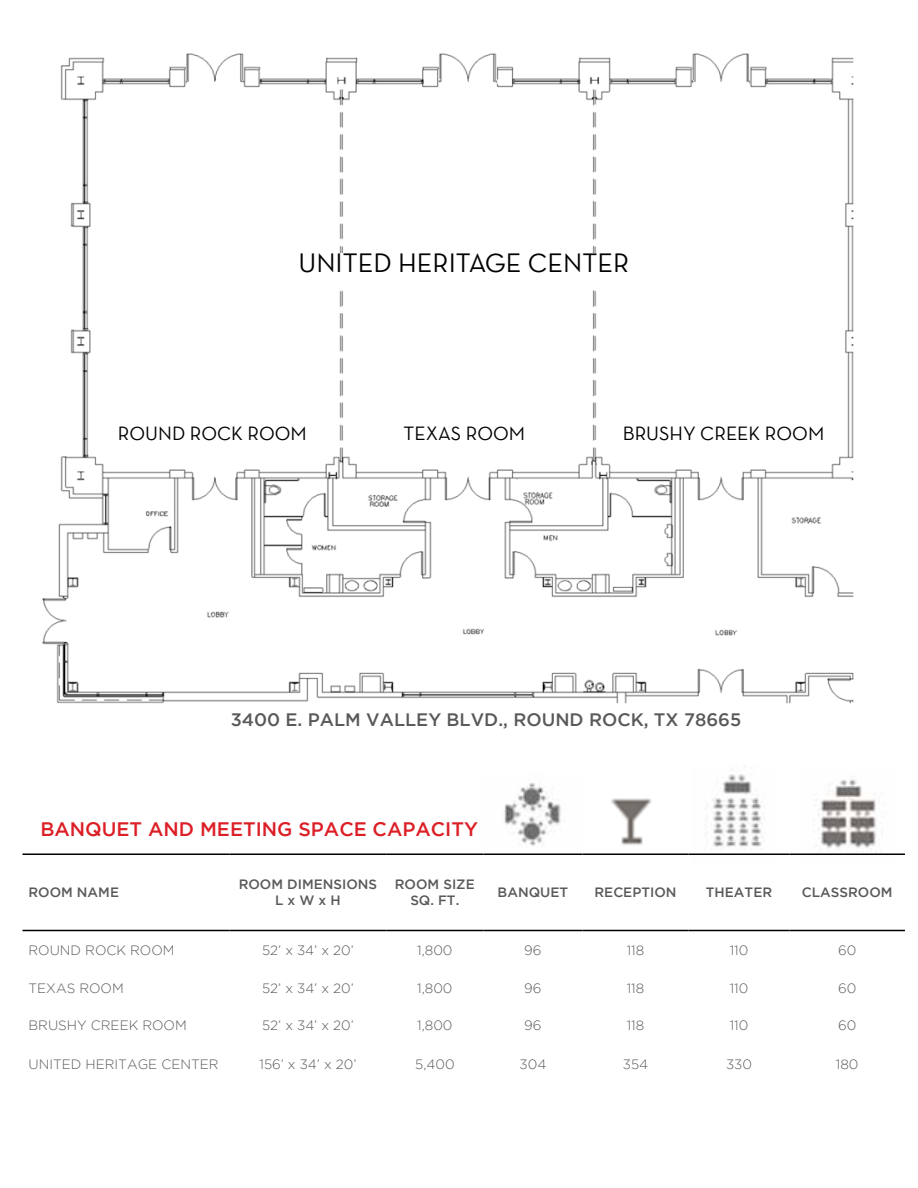
<style>
.page{position:relative;width:918px;height:1188px;background:#fff}
.page>*{position:absolute;margin:0;border:0;box-sizing:border-box;transform-origin:0 0}
.t1{font:27px "Neutra Text Book Alt";color:#000}
.t2{font:19.5px "Neutra Text Book SC";color:#000}
.t3{font:500 19.5px "Gotham";color:#dc1f26}
.t4{font:500 18px "Gotham";color:#58595b}
.t5{font:300 13.5px "Gotham";color:#58595b}
.t6{font:500 13.5px/16.2px "Gotham";color:#58595b;text-align:center}
</style>
<div class="page">
<img style="left:801px;top:779px;width:95px;height:75px">
<img style="left:692px;top:774px;width:86px;height:80px">
<img style="left:481px;top:783px;width:96px;height:71px">
<img style="left:577px;top:798px;width:109px;height:56px">
<hr style="left:22px;top:854px;width:208px;height:1px;background:#000">
<hr style="left:230px;top:854px;width:156px;height:1px;background:#000">
<hr style="left:386px;top:854px;width:97px;height:1px;background:#000">
<hr style="left:483px;top:854px;width:99px;height:1px;background:#000">
<hr style="left:582px;top:854px;width:107px;height:1px;background:#000">
<hr style="left:689px;top:854px;width:100px;height:1px;background:#000">
<hr style="left:789px;top:854px;width:116px;height:1px;background:#000">
<hr style="left:22px;top:930px;width:208px;height:1px;background:#000">
<hr style="left:230px;top:930px;width:156px;height:1px;background:#000">
<hr style="left:386px;top:930px;width:97px;height:1px;background:#000">
<hr style="left:483px;top:930px;width:99px;height:1px;background:#000">
<hr style="left:582px;top:930px;width:107px;height:1px;background:#000">
<hr style="left:689px;top:930px;width:100px;height:1px;background:#000">
<hr style="left:789px;top:930px;width:116px;height:1px;background:#000">
<img style="left:42px;top:53px;width:812px;height:651px">
<div style="left:242px;top:253px;width:443px;height:36px;background:#fff"></div>
<h1 class="t1" style="left:298px;top:246px;width:332px">UNITED HERITAGE CENTER</h1>
<h2 class="t2" style="left:118px;top:422px;width:191px">ROUND ROCK ROOM</h2>
<h2 class="t2" style="left:404px;top:422px;width:123px">TEXAS ROOM</h2>
<h2 class="t2" style="left:623px;top:422px;width:203px">BRUSHY CREEK ROOM</h2>
<h3 class="t4" style="left:231px;top:709px;width:512px">3400 E. PALM VALLEY BLVD., ROUND ROCK, TX 78665</h3>
<h2 class="t3" style="left:40px;top:818px;width:439px">BANQUET AND MEETING SPACE CAPACITY</h2>
<p class="t6" style="left:28px;top:884px;width:92px">ROOM NAME</p>
<p class="t6" style="left:239px;top:876px;width:140px">ROOM DIMENSIONS<br>L x W x H</p>
<p class="t6" style="left:395px;top:876px;width:81px">ROOM SIZE<br>SQ. FT.</p>
<p class="t6" style="left:498px;top:884px;width:72px">BANQUET</p>
<p class="t6" style="left:595px;top:884px;width:83px">RECEPTION</p>
<p class="t6" style="left:706px;top:884px;width:68px">THEATER</p>
<p class="t6" style="left:802px;top:884px;width:92px">CLASSROOM</p>
<p class="t5" style="left:28px;top:943px;width:148px">ROUND ROCK ROOM</p>
<p class="t5" style="left:262px;top:943px;width:93px">52’ x 34’ x 20’</p>
<p class="t5" style="left:417px;top:943px;width:37px">1,800</p>
<p class="t5" style="left:524px;top:943px;width:19px">96</p>
<p class="t5" style="left:627px;top:943px;width:19px">118</p>
<p class="t5" style="left:730px;top:943px;width:20px">110</p>
<p class="t5" style="left:838px;top:943px;width:20px">60</p>
<p class="t5" style="left:29px;top:981px;width:97px">TEXAS ROOM</p>
<p class="t5" style="left:262px;top:981px;width:93px">52’ x 34’ x 20’</p>
<p class="t5" style="left:417px;top:981px;width:37px">1,800</p>
<p class="t5" style="left:524px;top:981px;width:19px">96</p>
<p class="t5" style="left:627px;top:981px;width:19px">118</p>
<p class="t5" style="left:730px;top:981px;width:20px">110</p>
<p class="t5" style="left:838px;top:981px;width:20px">60</p>
<p class="t5" style="left:29px;top:1018px;width:160px">BRUSHY CREEK ROOM</p>
<p class="t5" style="left:262px;top:1018px;width:93px">52’ x 34’ x 20’</p>
<p class="t5" style="left:417px;top:1018px;width:37px">1,800</p>
<p class="t5" style="left:524px;top:1018px;width:19px">96</p>
<p class="t5" style="left:627px;top:1018px;width:19px">118</p>
<p class="t5" style="left:730px;top:1018px;width:20px">110</p>
<p class="t5" style="left:838px;top:1018px;width:20px">60</p>
<p class="t5" style="left:29px;top:1057px;width:192px">UNITED HERITAGE CENTER</p>
<p class="t5" style="left:259px;top:1057px;width:99px">156’ x 34’ x 20’</p>
<p class="t5" style="left:415px;top:1057px;width:41px">5,400</p>
<p class="t5" style="left:520px;top:1057px;width:28px">304</p>
<p class="t5" style="left:623px;top:1057px;width:27px">354</p>
<p class="t5" style="left:726px;top:1057px;width:28px">330</p>
<p class="t5" style="left:836px;top:1057px;width:24px">180</p>
</div>
